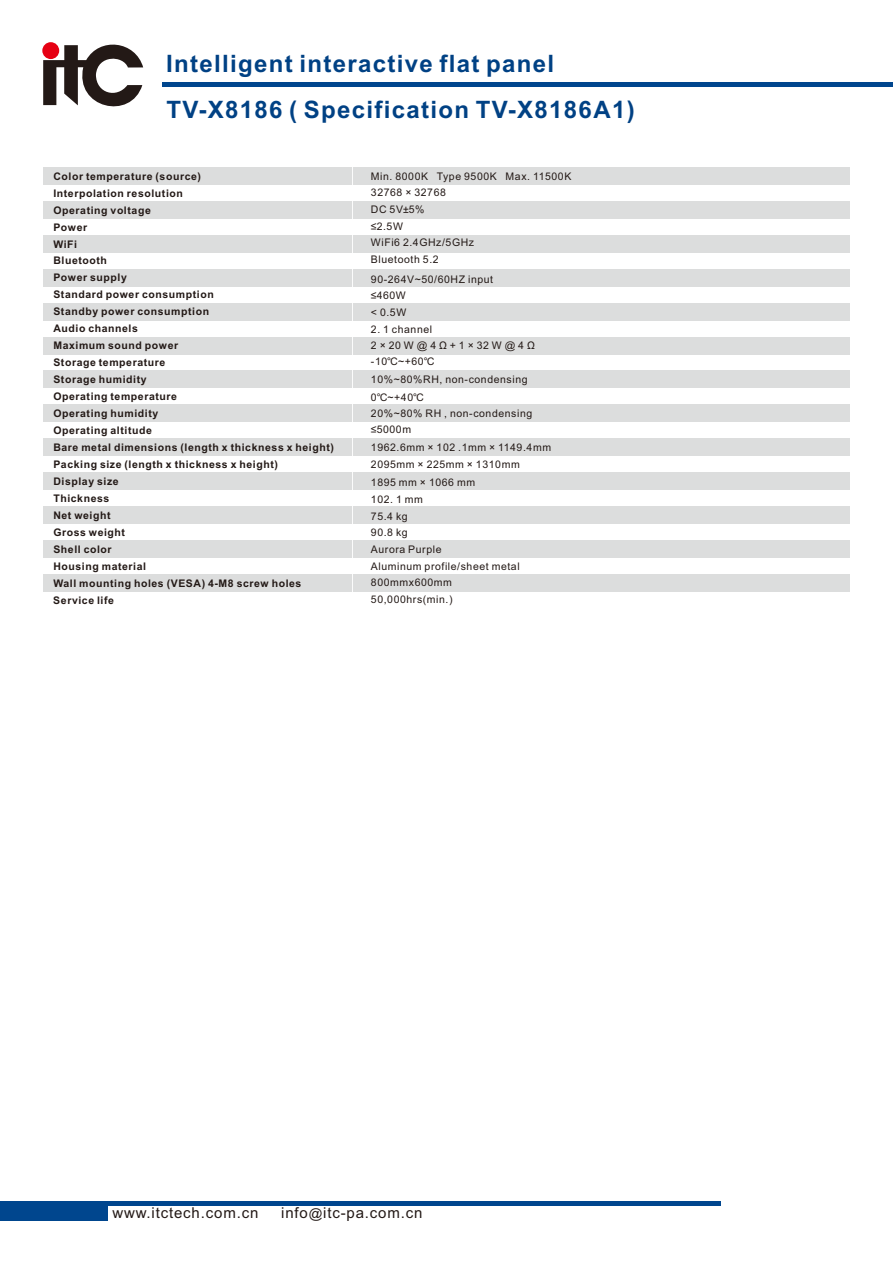
<style>
.page{position:relative;width:893px;height:1263px;background:#fff}
.page>*{position:absolute;margin:0;border:0;box-sizing:border-box;transform-origin:0 0}
.t1{font:700 24px "Arial";letter-spacing:.055em;color:#004184}
.t2{font:15px "Arial";letter-spacing:.055em;color:#231916}
.t3{font:700 10.5px/17px "Arial";letter-spacing:.055em;color:#231916}
.t4{font:10.5px/16.6px "Arial";letter-spacing:.055em;color:#231916}
.s1{font-family:"Arial Unicode MS"}
.s2{font-size:13.5px}
</style>
<div class="page">
<hr style="left:0;top:1202px;width:720px;height:4px;background:#00468e">
<div style="left:0;top:1202px;width:108px;height:18px;background:#00468e"></div>
<hr style="left:163px;top:82px;width:730px;height:4px;background:#00468e">
<svg style="left:43px;top:42px;width:100px;height:65px"></svg>
<div style="left:44px;top:167px;width:806px;height:18px;background:#dcdddd"></div>
<div style="left:44px;top:235px;width:806px;height:18px;background:#dcdddd"></div>
<div style="left:44px;top:269px;width:806px;height:18px;background:#dcdddd"></div>
<div style="left:44px;top:201px;width:806px;height:18px;background:#dcdddd"></div>
<div style="left:44px;top:303px;width:806px;height:17px;background:#dcdddd"></div>
<div style="left:44px;top:337px;width:806px;height:17px;background:#dcdddd"></div>
<div style="left:44px;top:404px;width:806px;height:18px;background:#dcdddd"></div>
<div style="left:44px;top:438px;width:806px;height:18px;background:#dcdddd"></div>
<div style="left:44px;top:506px;width:806px;height:18px;background:#dcdddd"></div>
<div style="left:44px;top:472px;width:806px;height:18px;background:#dcdddd"></div>
<div style="left:44px;top:371px;width:806px;height:17px;background:#dcdddd"></div>
<div style="left:44px;top:574px;width:806px;height:18px;background:#dcdddd"></div>
<div style="left:44px;top:540px;width:806px;height:18px;background:#dcdddd"></div>
<hr style="left:352px;top:161px;width:1px;height:434px;background:#fff">
<h1 class="t1" style="left:166px;top:54px;width:390px">Intelligent interactive flat panel</h1>
<h1 class="t1" style="left:166px;top:101px;width:470px">TV-X8186 ( Specification TV-X8186A1)</h1>
<p class="t3" style="left:53px;top:169px;width:282px">Color temperature (source)<br>Interpolation resolution<br>Operating voltage<br>Power<br>WiFi<br>Bluetooth<br>Power supply<br>Standard power consumption<br>Standby power consumption<br>Audio channels<br>Maximum sound power<br>Storage temperature<br>Storage humidity<br>Operating temperature<br>Operating humidity<br>Operating altitude<br>Bare metal dimensions (length x thickness x height)<br>Packing size (length x thickness x height)<br>Display size<br>Thickness<br>Net weight<br>Gross weight<br>Shell color<br>Housing material<br>Wall mounting holes (VESA) 4-M8 screw holes<br>Service life</p>
<p class="t4" style="left:371px;top:169px;width:202px">Min. 8000K Type 9500K Max. 11500K<br>32768 × 32768<br>DC 5V±5%<br>≤2.5W<br>WiFi6 2.4GHz/5GHz<br>Bluetooth 5.2</p>
<p class="t4" style="left:371px;top:272px;width:124px">90-264V~50/60HZ input ≤460W<br>&lt; 0.5W</p>
<p class="t4" style="left:371px;top:322px;width:165px">2. 1 channel<br>2 × 20 W @ 4 Ω + 1 × 32 W @ 4 Ω -10<span class="s1">℃</span>~+60<span class="s1">℃</span></p>
<p class="t4" style="left:371px;top:371px;width:158px;line-height:17.5px">10%~80%RH, non-condensing<br>0<span class="s1">℃</span>~+40<span class="s1">℃</span></p>
<p class="t4" style="left:371px;top:406px;width:163px">20%~80% RH , non-condensing ≤5000m</p>
<p class="t4" style="left:371px;top:440px;width:182px">1962.6mm × 102 .1mm × 1149.4mm<br>2095mm × 225mm × 1310mm</p>
<p class="t4" style="left:371px;top:475px;width:150px">1895 mm × 1066 mm<br>102. 1 mm<br>75.4 kg<br>90.8 kg<br>Aurora Purple<br>Aluminum profile/sheet metal<br>800mmx600mm<br>50,000hrs(min.)</p>
<h2 class="t2" style="left:112px;top:1207px;width:147px">www.itctech.com.cn</h2>
<h2 class="t2" style="left:281px;top:1207px;width:143px">info<span class="s2">@</span>itc-pa.com.cn</h2>
</div>
